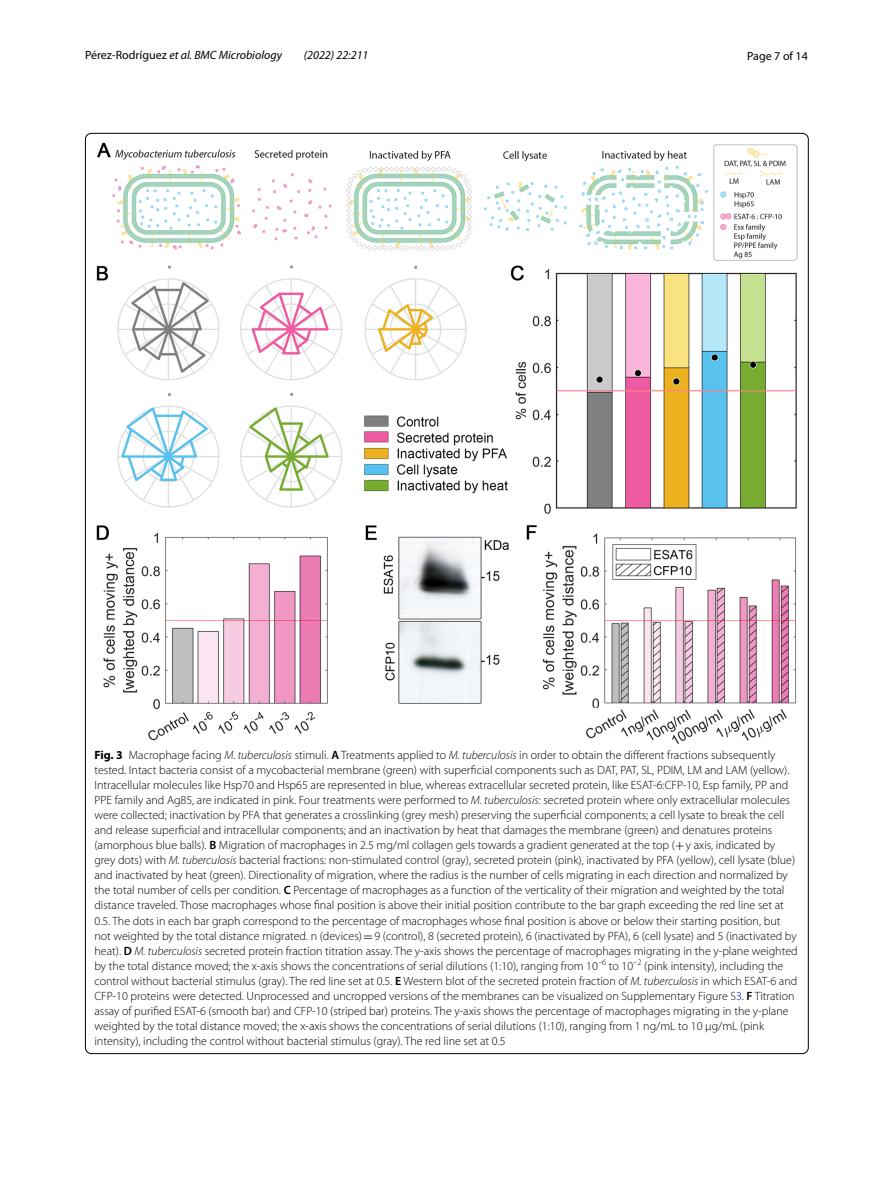
<style>
.page{position:relative;width:893px;height:1187px;background:#fff}
.page>*{position:absolute;margin:0;border:0;box-sizing:border-box;transform-origin:0 0}
.t1{font:300 12px/15px "Myriad Pro";color:#000}
.t2{font:italic 12px "Myriad Pro";color:#000}
.t3{font:12px "Myriad Pro";color:#000}
.s1{font-style:normal}
.s2{font-weight:700}
.s3{font-style:italic}
.s4{font-weight:600}
.s5{font-family:"MTSY";font-weight:400}
.s6{color:#00f}
</style>
<div class="page">
<img style="left:97px;top:142px;width:700px;height:602px">
<p class="t2" style="left:85px;top:48px;width:198px"><span class="s1">Pérez‑Rodríguez</span> et al. BMC Microbiology</p>
<p class="t2" style="left:304px;top:48px;width:66px">(2022) 22:211</p>
<p class="t3" style="left:747px;top:48px;width:62px">Page 7 of 14</p>
<p class="t1" style="left:94px;top:748px;width:705px"><span class="s2">Fig. 3</span> Macrophage facing <span class="s3">M. tuberculosis</span> stimuli. <span class="s4">A</span> Treatments applied to <span class="s3">M. tuberculosis</span> in order to obtain the different fractions subsequently tested. Intact bacteria consist of a mycobacterial membrane (green) with superficial components such as DAT, PAT, SL, PDIM, LM and LAM (yellow).<br>Intracellular molecules like Hsp70 and Hsp65 are represented in blue, whereas extracellular secreted protein, like ESAT-6:CFP-10, Esp family, PP and PPE family and Ag85, are indicated in pink. Four treatments were performed to <span class="s3">M. tuberculosis</span>: secreted protein where only extracellular molecules were collected; inactivation by PFA that generates a crosslinking (grey mesh) preserving the superficial components; a cell lysate to break the cell and release superficial and intracellular components; and an inactivation by heat that damages the membrane (green) and denatures proteins (amorphous blue balls). <span class="s4">B</span> Migration of macrophages in 2.5 mg/ml collagen gels towards a gradient generated at the top (<span class="s5">+</span>y axis, indicated by grey dots) with <span class="s3">M. tuberculosis</span> bacterial fractions: non-stimulated control (gray), secreted protein (pink), inactivated by PFA (yellow), cell lysate (blue) and inactivated by heat (green). Directionality of migration, where the radius is the number of cells migrating in each direction and normalized by the total number of cells per condition. <span class="s4">C</span> Percentage of macrophages as a function of the verticality of their migration and weighted by the total distance traveled. Those macrophages whose final position is above their initial position contribute to the bar graph exceeding the red line set at 0.5. The dots in each bar graph correspond to the percentage of macrophages whose final position is above or below their starting position, but not weighted by the total distance migrated. n (devices)<span class="s5">=</span>9 (control), 8 (secreted protein), 6 (inactivated by PFA), 6 (cell lysate) and 5 (inactivated by heat). <span class="s4">D</span> <span class="s3">M. tuberculosis</span> secreted protein fraction titration assay. The y-axis shows the percentage of macrophages migrating in the y-plane weighted by the total distance moved; the x-axis shows the concentrations of serial dilutions (1:10), ranging from 10<sup>–6</sup> to 10<sup>–2</sup> (pink intensity), including the control without bacterial stimulus (gray). The red line set at 0.5. <span class="s4">E</span> Western blot of the secreted protein fraction of <span class="s3">M. tuberculosis</span> in which ESAT-6 and CFP-10 proteins were detected. Unprocessed and uncropped versions of the membranes can be visualized on Supplementary Figure S<span class="s6">3</span>. <span class="s4">F</span> Titration assay of purified ESAT-6 (smooth bar) and CFP-10 (striped bar) proteins. The y-axis shows the percentage of macrophages migrating in the y-plane weighted by the total distance moved; the x-axis shows the concentrations of serial dilutions (1:10), ranging from 1 ng/mL to 10 µg/mL (pink intensity), including the control without bacterial stimulus (gray). The red line set at 0.5</p>
</div>
